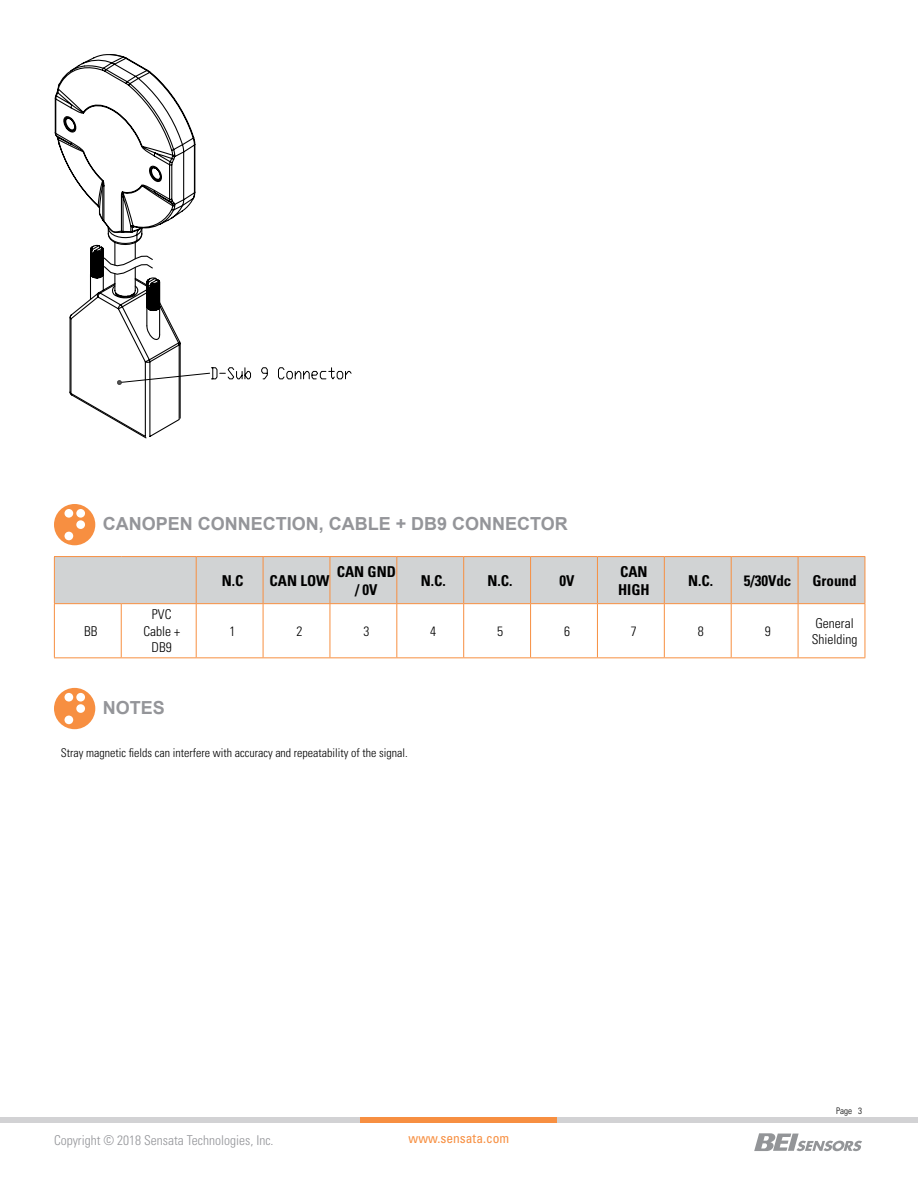
<style>
.page{position:relative;width:918px;height:1188px;background:#fff}
.page>*{position:absolute;margin:0;border:0;box-sizing:border-box;transform-origin:0 0}
.t1{font:700 18px "Arial";color:#949599}
.t2{font:700 condensed 15px/18px "Univers LT Std";color:#000;text-align:center}
.t3{font:300 condensed 13.5px/16.2px "Univers LT Std";color:#000;text-align:center}
.t4{font:300 condensed 13.5px "Univers";color:#949599}
.t5{font:condensed 13.5px "Univers LT Std";color:#f78f41}
.t6{font:300 condensed 12px "Univers LT Std";color:#000}
.t7{font:300 condensed 9px "Univers";color:#000}
</style>
<div class="page">
<div style="left:0;top:1117px;width:918px;height:6px;background:#d2d2d4"></div>
<div style="left:361px;top:1117px;width:196px;height:6px;background:#f78f41"></div>
<svg style="left:754px;top:1133px;width:108px;height:18px"></svg>
<div style="left:54px;top:504px;width:41px;height:41px;background:#f78f41;border-radius:50%"></div>
<div style="left:65px;top:509px;width:8px;height:9px;background:#fff;border-radius:50%"></div>
<div style="left:76px;top:509px;width:9px;height:9px;background:#fff;border-radius:50%"></div>
<div style="left:76px;top:520px;width:9px;height:9px;background:#fff;border-radius:50%"></div>
<div style="left:65px;top:532px;width:8px;height:8px;background:#fff;border-radius:50%"></div>
<div style="left:54px;top:688px;width:41px;height:41px;background:#f78f41;border-radius:50%"></div>
<div style="left:65px;top:693px;width:8px;height:9px;background:#fff;border-radius:50%"></div>
<div style="left:76px;top:693px;width:9px;height:9px;background:#fff;border-radius:50%"></div>
<div style="left:76px;top:704px;width:9px;height:9px;background:#fff;border-radius:50%"></div>
<div style="left:65px;top:716px;width:8px;height:8px;background:#fff;border-radius:50%"></div>
<div style="left:55px;top:557px;width:810px;height:46px;background:#d1d3d4"></div>
<hr style="left:54px;top:556px;width:67px;height:1px;background:#f78f41">
<hr style="left:54px;top:557px;width:1px;height:46px;background:#f78f41">
<hr style="left:121px;top:556px;width:75px;height:1px;background:#f78f41">
<hr style="left:196px;top:556px;width:67px;height:1px;background:#f78f41">
<hr style="left:196px;top:557px;width:1px;height:46px;background:#f78f41">
<hr style="left:263px;top:556px;width:67px;height:1px;background:#f78f41">
<hr style="left:263px;top:557px;width:1px;height:46px;background:#f78f41">
<hr style="left:330px;top:556px;width:67px;height:1px;background:#f78f41">
<hr style="left:330px;top:557px;width:1px;height:46px;background:#f78f41">
<hr style="left:397px;top:556px;width:67px;height:1px;background:#f78f41">
<hr style="left:396px;top:557px;width:1px;height:46px;background:#f78f41">
<hr style="left:464px;top:556px;width:67px;height:1px;background:#f78f41">
<hr style="left:463px;top:557px;width:1px;height:46px;background:#f78f41">
<hr style="left:531px;top:556px;width:66px;height:1px;background:#f78f41">
<hr style="left:530px;top:557px;width:1px;height:46px;background:#f78f41">
<hr style="left:597px;top:556px;width:67px;height:1px;background:#f78f41">
<hr style="left:597px;top:557px;width:1px;height:46px;background:#f78f41">
<hr style="left:664px;top:556px;width:67px;height:1px;background:#f78f41">
<hr style="left:664px;top:557px;width:1px;height:46px;background:#f78f41">
<hr style="left:731px;top:556px;width:67px;height:1px;background:#f78f41">
<hr style="left:731px;top:557px;width:1px;height:46px;background:#f78f41">
<hr style="left:798px;top:556px;width:67px;height:1px;background:#f78f41">
<hr style="left:798px;top:557px;width:1px;height:46px;background:#f78f41">
<hr style="left:865px;top:557px;width:1px;height:46px;background:#f78f41">
<hr style="left:54px;top:603px;width:67px;height:1px;background:#f78f41">
<hr style="left:54px;top:604px;width:1px;height:53px;background:#f78f41">
<hr style="left:121px;top:603px;width:75px;height:1px;background:#f78f41">
<hr style="left:121px;top:604px;width:1px;height:53px;background:#f78f41">
<hr style="left:196px;top:603px;width:67px;height:1px;background:#f78f41">
<hr style="left:196px;top:604px;width:1px;height:53px;background:#f78f41">
<hr style="left:263px;top:603px;width:67px;height:1px;background:#f78f41">
<hr style="left:263px;top:604px;width:1px;height:53px;background:#f78f41">
<hr style="left:330px;top:603px;width:67px;height:1px;background:#f78f41">
<hr style="left:330px;top:604px;width:1px;height:53px;background:#f78f41">
<hr style="left:397px;top:603px;width:67px;height:1px;background:#f78f41">
<hr style="left:396px;top:604px;width:1px;height:53px;background:#f78f41">
<hr style="left:464px;top:603px;width:67px;height:1px;background:#f78f41">
<hr style="left:463px;top:604px;width:1px;height:53px;background:#f78f41">
<hr style="left:531px;top:603px;width:66px;height:1px;background:#f78f41">
<hr style="left:530px;top:604px;width:1px;height:53px;background:#f78f41">
<hr style="left:597px;top:603px;width:67px;height:1px;background:#f78f41">
<hr style="left:597px;top:604px;width:1px;height:53px;background:#f78f41">
<hr style="left:664px;top:603px;width:67px;height:1px;background:#f78f41">
<hr style="left:664px;top:604px;width:1px;height:53px;background:#f78f41">
<hr style="left:731px;top:603px;width:67px;height:1px;background:#f78f41">
<hr style="left:731px;top:604px;width:1px;height:53px;background:#f78f41">
<hr style="left:798px;top:603px;width:67px;height:1px;background:#f78f41">
<hr style="left:798px;top:604px;width:1px;height:53px;background:#f78f41">
<hr style="left:865px;top:604px;width:1px;height:53px;background:#f78f41">
<hr style="left:54px;top:657px;width:67px;height:1px;background:#f78f41">
<hr style="left:121px;top:657px;width:75px;height:1px;background:#f78f41">
<hr style="left:196px;top:657px;width:67px;height:1px;background:#f78f41">
<hr style="left:263px;top:657px;width:67px;height:1px;background:#f78f41">
<hr style="left:330px;top:657px;width:67px;height:1px;background:#f78f41">
<hr style="left:397px;top:657px;width:67px;height:1px;background:#f78f41">
<hr style="left:464px;top:657px;width:67px;height:1px;background:#f78f41">
<hr style="left:531px;top:657px;width:66px;height:1px;background:#f78f41">
<hr style="left:597px;top:657px;width:67px;height:1px;background:#f78f41">
<hr style="left:664px;top:657px;width:67px;height:1px;background:#f78f41">
<hr style="left:731px;top:657px;width:67px;height:1px;background:#f78f41">
<hr style="left:798px;top:657px;width:67px;height:1px;background:#f78f41">
<svg style="left:54px;top:54px;width:142px;height:384px"></svg>
<svg style="left:117px;top:368px;width:234px;height:17px"></svg>
<svg style="left:103px;top:255px;width:51px;height:20px"></svg>
<h1 class="t1" style="left:103px;top:511px;width:467px">CANOPEN CONNECTION, CABLE + DB9 CONNECTOR</h1>
<p class="t3" style="left:84px;top:623px;width:15px">BB</p>
<p class="t3" style="left:143px;top:607px;width:38px">PVC<br>Cable +<br>DB9</p>
<p class="t2" style="left:222px;top:571px;width:23px">N.C</p>
<p class="t2" style="left:270px;top:571px;width:62px">CAN LOW</p>
<p class="t2" style="left:337px;top:562px;width:61px">CAN GND / 0V</p>
<p class="t2" style="left:421px;top:571px;width:27px">N.C.</p>
<p class="t2" style="left:488px;top:571px;width:27px">N.C.</p>
<p class="t2" style="left:560px;top:571px;width:16px">0V</p>
<p class="t2" style="left:618px;top:562px;width:33px;text-align:left">CAN<br>HIGH</p>
<p class="t2" style="left:688px;top:571px;width:27px">N.C.</p>
<p class="t2" style="left:744px;top:571px;width:49px">5/30Vdc</p>
<p class="t2" style="left:812px;top:571px;width:46px">Ground</p>
<p class="t3" style="left:230px;top:623px;width:7px">1</p>
<p class="t3" style="left:297px;top:623px;width:7px">2</p>
<p class="t3" style="left:363px;top:623px;width:7px">3</p>
<p class="t3" style="left:430px;top:623px;width:7px">4</p>
<p class="t3" style="left:497px;top:623px;width:7px">5</p>
<p class="t3" style="left:564px;top:623px;width:7px">6</p>
<p class="t3" style="left:631px;top:623px;width:7px">7</p>
<p class="t3" style="left:698px;top:623px;width:7px">8</p>
<p class="t3" style="left:765px;top:623px;width:7px">9</p>
<p class="t3" style="left:812px;top:615px;width:47px;text-align:left">General<br>Shielding</p>
<h1 class="t1" style="left:103px;top:695px;width:64px">NOTES</h1>
<p class="t6" style="left:61px;top:745px;width:349px">Stray magnetic fields can interfere with accuracy and repeatability of the signal.</p>
<p class="t4" style="left:54px;top:1132px;width:221px">Copyright © 2018 Sensata Technologies, Inc.</p>
<p class="t5" style="left:409px;top:1130px;width:102px">www.sensata.com</p>
<p class="t7" style="left:836px;top:1105px;width:27px">Page 3</p>
</div>
